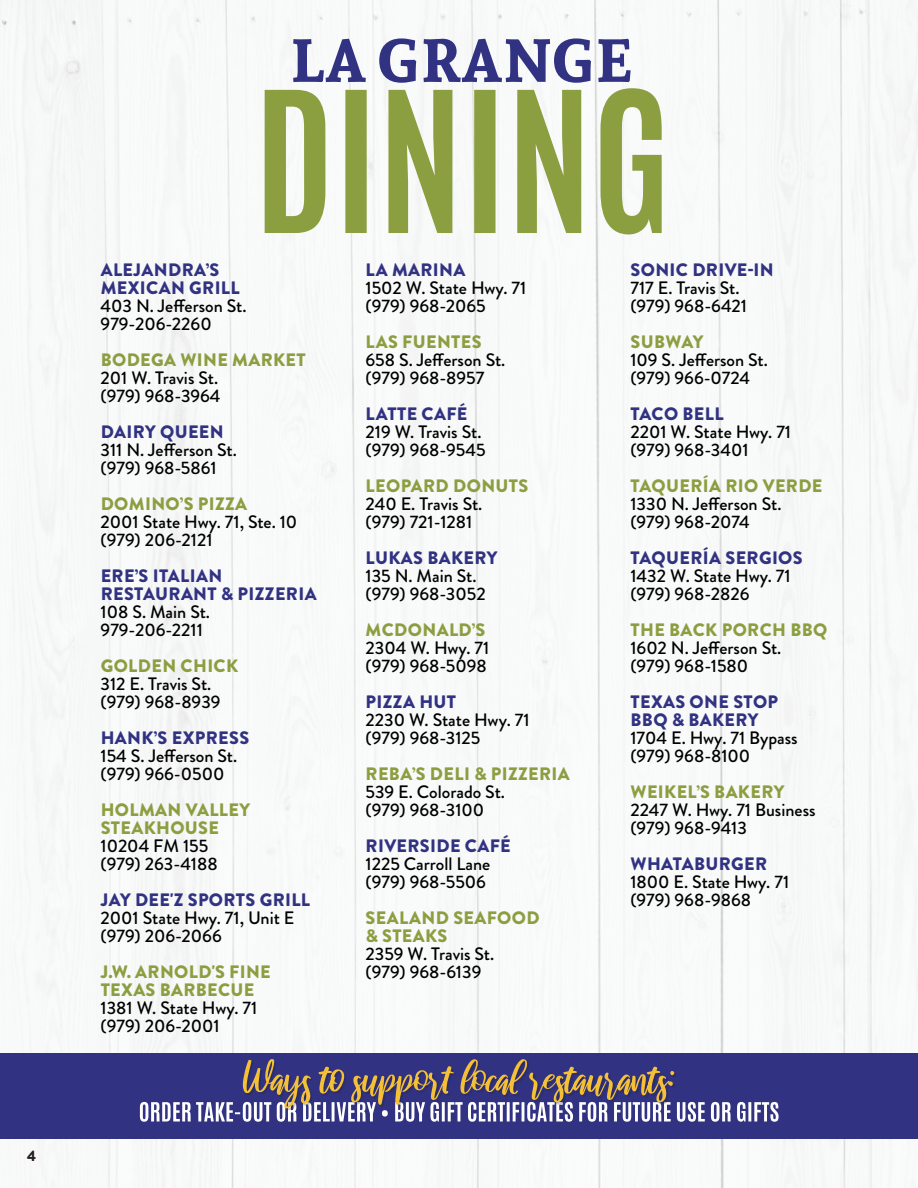
<style>
.page{position:relative;width:918px;height:1188px;background:#fff}
.page>*{position:absolute;margin:0;border:0;box-sizing:border-box;transform-origin:0 0}
.t1{font:500 18px/18px "Brandon Grotesque";color:#000}
.t2{font:900 18px/18px "Brandon Grotesque";letter-spacing:.02em;color:#8b9f41}
.t3{font:900 18px/18px "Brandon Grotesque";letter-spacing:.02em;color:#313282}
.t4{font:900 15px "Brandon Grotesque";color:#231f20}
</style>
<div class="page">
<img style="left:0;top:0;width:918px;height:1188px">
<div style="left:0;top:1053px;width:918px;height:85px;background:#313282"></div>
<svg style="left:140px;top:1059px;width:639px;height:63px"></svg>
<svg style="left:293px;top:38px;width:338px;height:45px"></svg>
<svg style="left:265px;top:88px;width:397px;height:146px;fill:#8b9f41"></svg>
<p class="t4" style="left:27px;top:1145px;width:10px">4</p>
<p class="t3" style="left:101px;top:261px;width:140px">ALEJANDRA’S<br>MEXICAN GRILL</p>
<p class="t1" style="left:101px;top:297px;width:147px">403 N. Jefferson St.<br>979-206-2260</p>
<p class="t2" style="left:101px;top:351px;width:207px">BODEGA WINE MARKET</p>
<p class="t1" style="left:101px;top:369px;width:122px">201 W. Travis St. (979) 968-3964</p>
<p class="t3" style="left:101px;top:423px;width:125px">DAIRY QUEEN</p>
<p class="t1" style="left:101px;top:441px;width:138px">311 N. Jefferson St. (979) 968-5861</p>
<p class="t2" style="left:101px;top:495px;width:148px">DOMINO’S PIZZA</p>
<p class="t1" style="left:101px;top:513px;width:198px">2001 State Hwy. 71, Ste. 10 (979) 206-2121</p>
<p class="t3" style="left:101px;top:567px;width:217px">ERE’S ITALIAN<br>RESTAURANT &amp; PIZZERIA</p>
<p class="t1" style="left:101px;top:603px;width:111px">108 S. Main St.<br>979-206-2211</p>
<p class="t2" style="left:101px;top:657px;width:139px">GOLDEN CHICK</p>
<p class="t1" style="left:101px;top:675px;width:122px">312 E. Travis St. (979) 968-8939</p>
<p class="t3" style="left:101px;top:729px;width:150px">HANK’S EXPRESS</p>
<p class="t1" style="left:101px;top:747px;width:138px">154 S. Jefferson St. (979) 966-0500</p>
<p class="t2" style="left:101px;top:801px;width:151px">HOLMAN VALLEY<br>STEAKHOUSE</p>
<p class="t1" style="left:101px;top:837px;width:119px">10204 FM 155 (979) 263-4188</p>
<p class="t3" style="left:101px;top:891px;width:211px">JAY DEE'Z SPORTS GRILL</p>
<p class="t1" style="left:101px;top:909px;width:195px">2001 State Hwy. 71, Unit E (979) 206-2066</p>
<p class="t2" style="left:101px;top:963px;width:172px">J.W. ARNOLD'S FINE<br>TEXAS BARBECUE</p>
<p class="t1" style="left:101px;top:999px;width:158px">1381 W. State Hwy. 71 (979) 206-2001</p>
<p class="t3" style="left:366px;top:261px;width:101px">LA MARINA</p>
<p class="t1" style="left:366px;top:279px;width:162px">1502 W. State Hwy. 71 (979) 968-2065</p>
<p class="t2" style="left:366px;top:333px;width:117px">LAS FUENTES</p>
<p class="t1" style="left:366px;top:351px;width:141px">658 S. Jefferson St. (979) 968-8957</p>
<p class="t3" style="left:366px;top:405px;width:103px">LATTE CAFÉ</p>
<p class="t1" style="left:366px;top:423px;width:122px">219 W. Travis St. (979) 968-9545</p>
<p class="t2" style="left:366px;top:477px;width:164px">LEOPARD DONUTS</p>
<p class="t1" style="left:366px;top:495px;width:118px">240 E. Travis St. (979) 721-1281</p>
<p class="t3" style="left:366px;top:549px;width:133px">LUKAS BAKERY</p>
<p class="t1" style="left:366px;top:567px;width:122px">135 N. Main St. (979) 968-3052</p>
<p class="t2" style="left:366px;top:621px;width:121px">MCDONALD’S</p>
<p class="t1" style="left:366px;top:639px;width:125px">2304 W. Hwy. 71 (979) 968-5098</p>
<p class="t3" style="left:366px;top:693px;width:92px">PIZZA HUT</p>
<p class="t1" style="left:366px;top:711px;width:166px">2230 W. State Hwy. 71 (979) 968-3125</p>
<p class="t2" style="left:366px;top:765px;width:206px">REBA’S DELI &amp; PIZZERIA</p>
<p class="t1" style="left:366px;top:783px;width:141px">539 E. Colorado St. (979) 968-3100</p>
<p class="t3" style="left:366px;top:837px;width:147px">RIVERSIDE CAFÉ</p>
<p class="t1" style="left:366px;top:855px;width:126px">1225 Carroll Lane (979) 968-5506</p>
<p class="t2" style="left:366px;top:909px;width:176px">SEALAND SEAFOOD &amp; STEAKS</p>
<p class="t1" style="left:366px;top:945px;width:130px">2359 W. Travis St. (979) 968-6139</p>
<p class="t3" style="left:631px;top:261px;width:145px">SONIC DRIVE-IN</p>
<p class="t1" style="left:630px;top:279px;width:118px">717 E. Travis St. (979) 968-6421</p>
<p class="t2" style="left:631px;top:333px;width:74px">SUBWAY</p>
<p class="t1" style="left:630px;top:351px;width:139px">109 S. Jefferson St. (979) 966-0724</p>
<p class="t3" style="left:631px;top:405px;width:95px">TACO BELL</p>
<p class="t1" style="left:630px;top:423px;width:162px">2201 W. State Hwy. 71 (979) 968-3401</p>
<p class="t2" style="left:631px;top:477px;width:193px">TAQUERÍA RIO VERDE</p>
<p class="t1" style="left:630px;top:495px;width:153px">1330 N. Jefferson St. (979) 968-2074</p>
<p class="t3" style="left:631px;top:549px;width:174px">TAQUERÍA SERGIOS</p>
<p class="t1" style="left:630px;top:567px;width:162px">1432 W. State Hwy. 71 (979) 968-2826</p>
<p class="t2" style="left:631px;top:621px;width:198px">THE BACK PORCH BBQ</p>
<p class="t1" style="left:630px;top:639px;width:152px">1602 N. Jefferson St. (979) 968-1580</p>
<p class="t3" style="left:631px;top:693px;width:149px">TEXAS ONE STOP<br>BBQ &amp; BAKERY</p>
<p class="t1" style="left:630px;top:729px;width:169px">1704 E. Hwy. 71 Bypass (979) 968-8100</p>
<p class="t2" style="left:631px;top:783px;width:155px">WEIKEL’S BAKERY</p>
<p class="t1" style="left:630px;top:801px;width:187px">2247 W. Hwy. 71 Business (979) 968-9413</p>
<p class="t3" style="left:631px;top:855px;width:138px">WHATABURGER</p>
<p class="t1" style="left:630px;top:873px;width:160px">1800 E. State Hwy. 71 (979) 968-9868</p>
</div>
